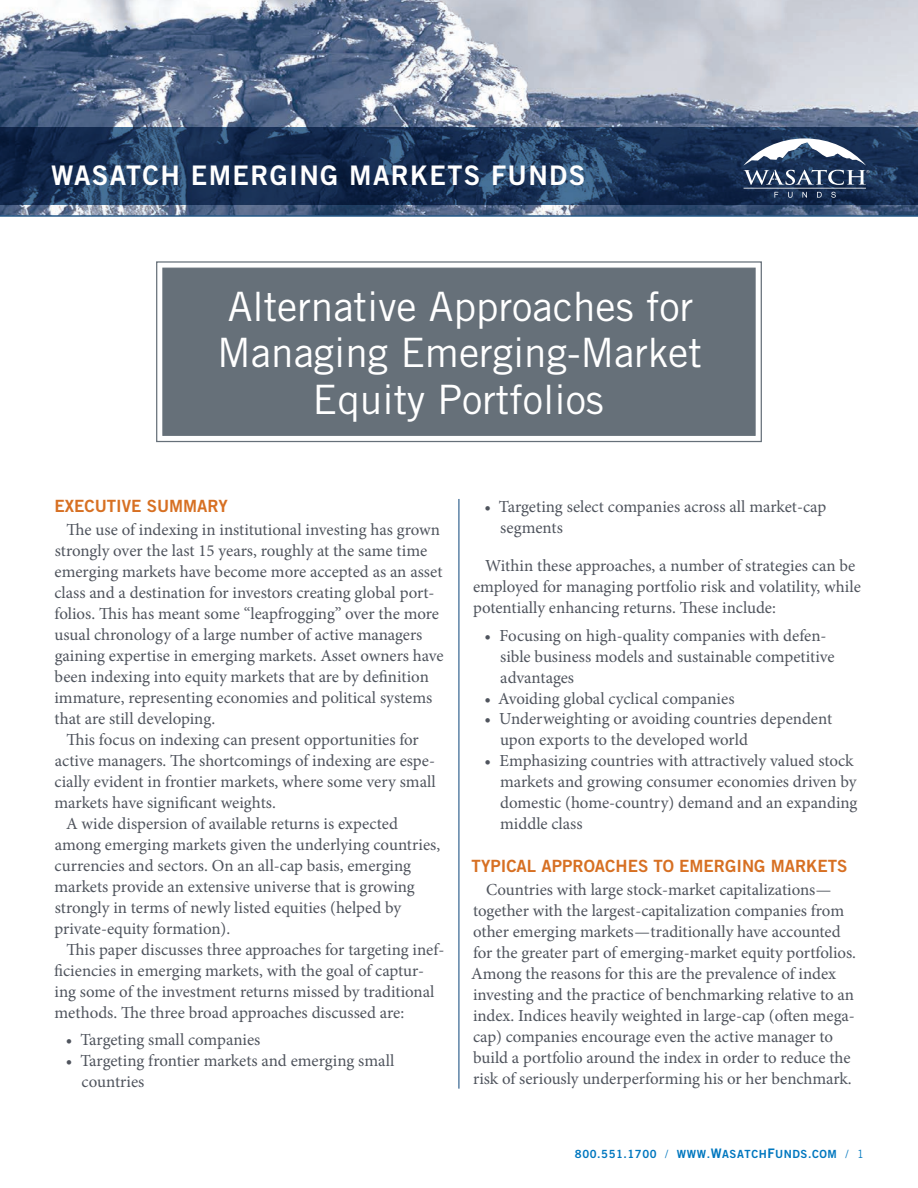
<style>
.page{position:relative;width:918px;height:1188px;background:#fff}
.page>*{position:absolute;margin:0;border:0;box-sizing:border-box;transform-origin:0 0}
.t1{font:40.5px/46.8px "Trade Gothic";color:#fff;text-align:center}
.t2{font:27px "Trade Gothic Bold Two";letter-spacing:.05em;color:#fff}
.t3{font:16.8px/21px "Minion Pro";color:#4f545d}
.t4{font:16.8px "Trade Gothic Bold Two";color:#d77023}
.t5{font:11.25px "Trade Gothic Bold Two";letter-spacing:.05em;color:#0077bf}
.s1{font-family:"Trade Gothic"}
.s2{font-size:13.2px}
</style>
<div class="page">
<svg style="left:0;top:0;width:918px;height:217px;background:#8f9cb1"></svg>
<svg style="left:0;top:128px;width:918px;height:77px;background:#1a3357"></svg>
<svg style="left:743px;top:138px;width:127px;height:60px"></svg>
<svg style="left:156px;top:261px;width:606px;height:182px"></svg>
<div style="left:162px;top:267px;width:594px;height:170px;background:#667079"></div>
<hr style="left:458px;top:499px;width:1px;height:590px;background:#265988">
<h2 class="t2" style="left:51px;top:158px;width:535px">WASATCH EMERGING MARKETS FUNDS</h2>
<h1 class="t1" style="left:217px;top:282px;width:486px">Alternative Approaches for<br>Managing Emerging-Market<br>Equity Portfolios</h1>
<p class="t4" style="left:54px;top:495px;width:175px">EXECUTIVE SUMMARY</p>
<p class="t3" style="left:54px;top:519px;width:391px;text-indent:12px">The use of indexing in institutional investing has grown strongly over the last 15 years, roughly at the same time emerging markets have become more accepted as an asset class and a destination for investors creating global port&shy;folios. This has meant some “leapfrogging” over the more usual chronology of a large number of active managers gaining expertise in emerging markets. Asset owners have been indexing into equity markets that are by definition immature, representing economies and political systems that are still developing.</p>
<p class="t3" style="left:66px;top:729px;width:354px">This focus on indexing can present opportunities for</p>
<p class="t3" style="left:55px;top:750px;width:382px">active managers. The shortcomings of indexing are espe-</p>
<p class="t3" style="left:55px;top:771px;width:383px">cially evident in frontier markets, where some very small</p>
<p class="t3" style="left:55px;top:792px;width:223px">markets have significant weights.</p>
<p class="t3" style="left:66px;top:813px;width:333px">A wide dispersion of available returns is expected</p>
<p class="t3" style="left:55px;top:834px;width:387px">among emerging markets given the underlying countries,</p>
<p class="t3" style="left:55px;top:855px;width:358px">currencies and sectors. On an all-cap basis, emerging</p>
<p class="t3" style="left:55px;top:876px;width:362px">markets provide an extensive universe that is growing</p>
<p class="t3" style="left:55px;top:897px;width:348px">strongly in terms of newly listed equities (helped by</p>
<p class="t3" style="left:55px;top:918px;width:177px">private-equity formation).</p>
<p class="t3" style="left:66px;top:939px;width:379px">This paper discusses three approaches for targeting inef-</p>
<p class="t3" style="left:54px;top:960px;width:371px">ficiencies in emerging markets, with the goal of captur-</p>
<p class="t3" style="left:54px;top:981px;width:382px">ing some of the investment returns missed by traditional</p>
<p class="t3" style="left:55px;top:1002px;width:351px">methods. The three broad approaches discussed are:</p>
<p class="t3" style="left:66px;top:1030px;width:196px">• Targeting small companies</p>
<p class="t3" style="left:82px;top:1051px;width:314px;text-indent:-16px">• Targeting frontier markets and emerging small countries</p>
<p class="t3" style="left:500px;top:496px;width:327px;text-indent:-16px">• Targeting select companies across all market-cap segments</p>
<p class="t3" style="left:473px;top:555px;width:389px;text-indent:12px">Within these approaches, a number of strategies can be employed for managing portfolio risk and volatility, while potentially enhancing returns. These include:</p>
<p class="t3" style="left:500px;top:625px;width:336px;text-indent:-16px">• Focusing on high-quality companies with defen&shy;sible business models and sustainable competitive advantages</p>
<p class="t3" style="left:484px;top:688px;width:252px">• Avoiding global cyclical companies</p>
<p class="t3" style="left:500px;top:709px;width:334px;text-indent:-16px">• Underweighting or avoiding countries dependent upon exports to the developed world</p>
<p class="t3" style="left:500px;top:751px;width:359px;text-indent:-16px">• Emphasizing countries with attractively valued stock markets and growing consumer economies driven by domestic (home-country) demand and an expanding middle class</p>
<p class="t4" style="left:472px;top:856px;width:377px">TYPICAL APPROACHES TO EMERGING MARKETS</p>
<p class="t3" style="left:471px;top:879px;width:386px;text-indent:15px">Countries with large stock-market capitalizations— - together with the largest-capitalization companies from other emerging markets—traditionally have accounted for the greater part of emerging-market equity portfolios.<br>Among the reasons for this are the prevalence of index investing and the practice of benchmarking relative to an index. Indices heavily weighted in large-cap (often mega&shy;cap) companies encourage even the active manager to build a portfolio around the index in order to reduce the risk of seriously underperforming his or her benchmark.</p>
<p class="t5" style="left:575px;top:1147px;width:291px">800.551.1700 <span class="s1">/</span> WWW.<span class="s2">W</span>ASATCH<span class="s2">F</span>UNDS.COM <span class="s1">/ 1</span></p>
</div>
